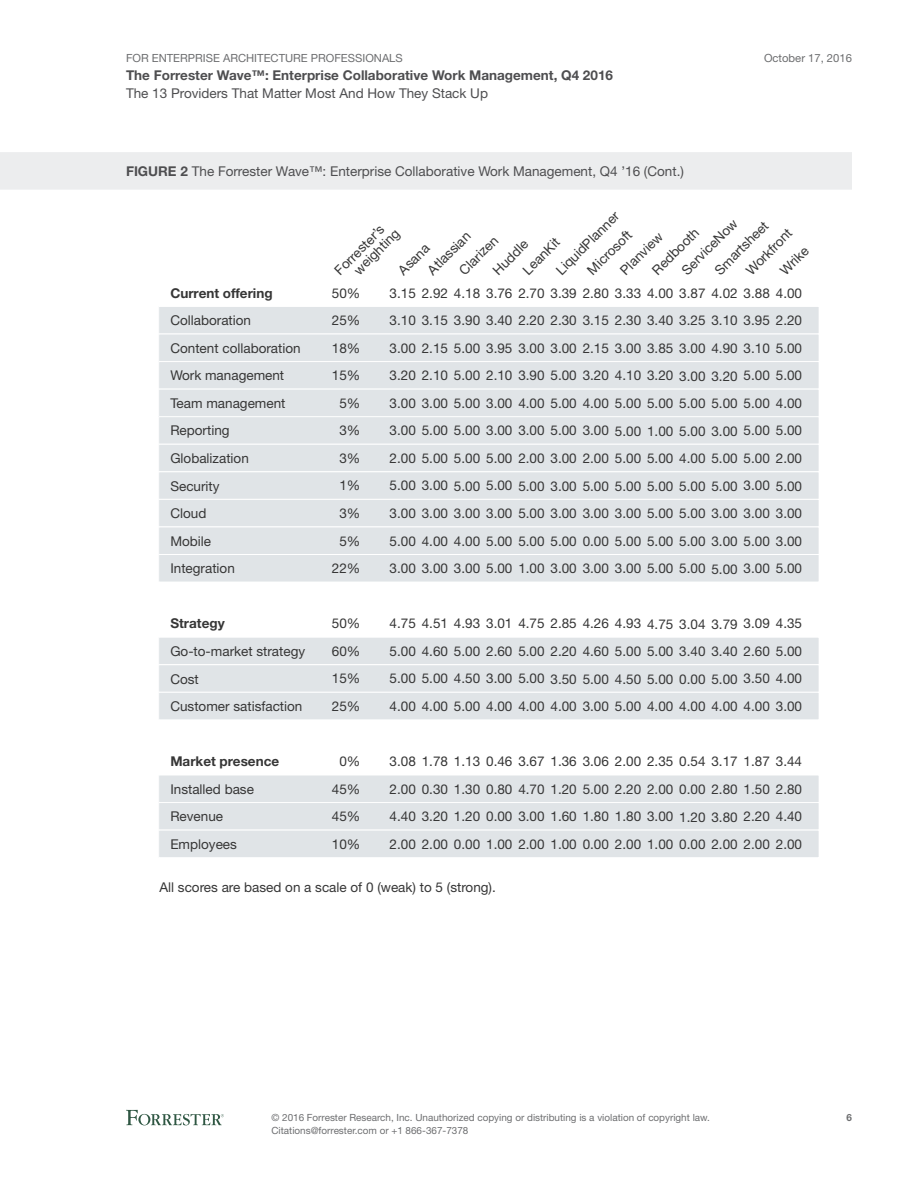
<style>
.page{position:relative;width:918px;height:1188px;background:#fff}
.page>*{position:absolute;margin:0;border:0;box-sizing:border-box;transform-origin:0 0}
.t1{font:13.5px/27.6px "Helvetica Neue LT Std";color:#363636}
.t2{font:13.5px "Helvetica Neue LT Std";color:#4e4e50}
.t3{font:700 13.5px "Helvetica Neue LT Std";color:#4e4e50}
.t4{font:700 13.5px "Helvetica Neue LT Std";color:#363636}
.t5{font:11.25px "Helvetica Neue LT Std";color:#6d6e70}
.t6{font:9.9px/12.8px "Helvetica Neue LT Std";color:#6d6e70}
.t7{font:700 9.9px "Helvetica Neue LT Std";color:#6d6e70}
.s1{font-weight:700}
</style>
<div class="page">
<svg style="left:126px;top:1110px;width:98px;height:15px"></svg>
<div style="left:0;top:152px;width:852px;height:38px;background:#ecedee"></div>
<div style="left:159px;top:306px;width:660px;height:28px;background:#e0e4e7"></div>
<div style="left:158px;top:306px;width:662px;height:28px;border:1px solid #fff"></div>
<div style="left:159px;top:334px;width:660px;height:28px;background:#e0e4e7"></div>
<div style="left:158px;top:334px;width:662px;height:28px;border:1px solid #fff"></div>
<div style="left:159px;top:362px;width:660px;height:27px;background:#e0e4e7"></div>
<div style="left:158px;top:361px;width:662px;height:29px;border:1px solid #fff"></div>
<div style="left:159px;top:389px;width:660px;height:28px;background:#e0e4e7"></div>
<div style="left:158px;top:389px;width:662px;height:28px;border:1px solid #fff"></div>
<div style="left:159px;top:417px;width:660px;height:27px;background:#e0e4e7"></div>
<div style="left:158px;top:416px;width:662px;height:29px;border:1px solid #fff"></div>
<div style="left:159px;top:444px;width:660px;height:28px;background:#e0e4e7"></div>
<div style="left:158px;top:444px;width:662px;height:28px;border:1px solid #fff"></div>
<div style="left:159px;top:472px;width:660px;height:27px;background:#e0e4e7"></div>
<div style="left:158px;top:471px;width:662px;height:29px;border:1px solid #fff"></div>
<div style="left:159px;top:499px;width:660px;height:28px;background:#e0e4e7"></div>
<div style="left:158px;top:499px;width:662px;height:28px;border:1px solid #fff"></div>
<div style="left:159px;top:527px;width:660px;height:27px;background:#e0e4e7"></div>
<div style="left:158px;top:527px;width:662px;height:28px;border:1px solid #fff"></div>
<div style="left:159px;top:554px;width:660px;height:28px;background:#e0e4e7"></div>
<div style="left:158px;top:554px;width:662px;height:28px;border:1px solid #fff"></div>
<div style="left:159px;top:775px;width:660px;height:28px;background:#e0e4e7"></div>
<div style="left:158px;top:775px;width:662px;height:28px;border:1px solid #fff"></div>
<div style="left:159px;top:637px;width:660px;height:28px;background:#e0e4e7"></div>
<div style="left:158px;top:637px;width:662px;height:28px;border:1px solid #fff"></div>
<div style="left:159px;top:803px;width:660px;height:27px;background:#e0e4e7"></div>
<div style="left:158px;top:802px;width:662px;height:29px;border:1px solid #fff"></div>
<div style="left:159px;top:830px;width:660px;height:28px;background:#e0e4e7"></div>
<div style="left:158px;top:830px;width:662px;height:28px;border:1px solid #fff"></div>
<div style="left:159px;top:665px;width:660px;height:27px;background:#e0e4e7"></div>
<div style="left:158px;top:664px;width:662px;height:29px;border:1px solid #fff"></div>
<div style="left:159px;top:692px;width:660px;height:28px;background:#e0e4e7"></div>
<div style="left:158px;top:692px;width:662px;height:28px;border:1px solid #fff"></div>
<p class="t5" style="left:126px;top:51px;width:278px">For Enterprise Architecture Professionals</p>
<p class="t3" style="left:126px;top:67px;width:489px">The Forrester Wave™: Enterprise Collaborative Work Management, Q4 2016</p>
<p class="t2" style="left:126px;top:85px;width:364px">The 13 Providers That Matter Most And How They Stack Up</p>
<p class="t2" style="left:126px;top:163px;width:559px"><span class="s1">FIGURE 2</span> The Forrester Wave™: Enterprise Collaborative Work Management, Q4 ’16 (Cont.)</p>
<p class="t5" style="left:764px;top:51px;width:89px">October 17, 2016</p>
<p class="t4" style="left:170px;top:284px;width:104px">Current offering</p>
<p class="t1" style="left:170px;top:306px;width:132px">Collaboration<br>Content collaboration<br>Work management<br>Team management<br>Reporting<br>Globalization<br>Security<br>Cloud<br>Mobile<br>Integration</p>
<p class="t4" style="left:170px;top:615px;width:56px">Strategy</p>
<p class="t1" style="left:170px;top:637px;width:136px">Go-to-market strategy<br>Cost<br>Customer satisfaction</p>
<p class="t4" style="left:170px;top:753px;width:110px">Market presence</p>
<p class="t1" style="left:170px;top:775px;width:85px">Installed base<br>Revenue<br>Employees</p>
<p class="t1" style="left:550px;top:264px;width:84px;line-height:22px;text-align:right;rotate:-45deg">LiquidPlanner<br>Microsoft</p>
<p class="t1" style="left:692px;top:247px;width:71px;line-height:23.4px;text-indent:-23px;rotate:-45deg">ServiceNow<br>Smartsheet</p>
<p class="t1" style="left:390px;top:279px;width:414px;text-align:justify">3.15 2.92 4.18 3.76 2.70 3.39 2.80 3.33 4.00 3.87 4.02 3.88 4.00<br>3.10 3.15 3.90 3.40 2.20 2.30 3.15 2.30 3.40 3.25 3.10 3.95 2.20<br>3.00 2.15 5.00 3.95 3.00 3.00 2.15 3.00 3.85 3.00 4.90 3.10 5.00<br>3.20 2.10 5.00 2.10 3.90 5.00 3.20 4.10 3.20 3.00 3.20 5.00 5.00<br>3.00 3.00 5.00 3.00 4.00 5.00 4.00 5.00 5.00 5.00 5.00 5.00 4.00<br>3.00 5.00 5.00 3.00 3.00 5.00 3.00 5.00 1.00 5.00 3.00 5.00 5.00<br>2.00 5.00 5.00 5.00 2.00 3.00 2.00 5.00 5.00 4.00 5.00 5.00 2.00<br>5.00 3.00 5.00 5.00 5.00 3.00 5.00 5.00 5.00 5.00 5.00 3.00 5.00<br>3.00 3.00 3.00 3.00 5.00 3.00 3.00 3.00 5.00 5.00 3.00 3.00 3.00<br>5.00 4.00 4.00 5.00 5.00 5.00 0.00 5.00 5.00 5.00 3.00 5.00 3.00<br>3.00 3.00 3.00 5.00 1.00 3.00 3.00 3.00 5.00 5.00 5.00 3.00 5.00</p>
<p class="t1" style="left:342px;top:258px;width:60px;line-height:13.5px;text-indent:-14px;rotate:-45deg">Forrester’s weighting</p>
<p class="t1" style="left:332px;top:279px;width:30px;text-align:center">50%<br>25%<br>18%<br>15%<br>5%<br>3%<br>3%<br>1%<br>3%<br>5%<br>22%</p>
<p class="t1" style="left:630px;top:248px;width:61px;line-height:22.6px;text-indent:-23px;rotate:-45deg">Planview<br>Redbooth</p>
<p class="t1" style="left:740px;top:264px;width:60px;line-height:24px;text-align:right;rotate:-45deg">Workfront<br>Wrike</p>
<p class="t1" style="left:438px;top:248px;width:50px;line-height:22.5px;text-indent:-22px;rotate:-45deg">Atlassian<br>Clarizen</p>
<p class="t1" style="left:503px;top:250px;width:47px;line-height:21.1px;text-indent:-21px;rotate:-45deg">Huddle<br>LeanKit</p>
<p class="t1" style="left:391px;top:262px;width:39px;rotate:-45deg">Asana</p>
<p class="t1" style="left:332px;top:609px;width:30px;text-align:justify">50% 60% 15% 25%</p>
<p class="t1" style="left:332px;top:747px;width:30px;text-align:center">0%<br>45%<br>45%<br>10%</p>
<p class="t1" style="left:390px;top:610px;width:414px;text-align:justify">4.75 4.51 4.93 3.01 4.75 2.85 4.26 4.93 4.75 3.04 3.79 3.09 4.35<br>5.00 4.60 5.00 2.60 5.00 2.20 4.60 5.00 5.00 3.40 3.40 2.60 5.00<br>5.00 5.00 4.50 3.00 5.00 3.50 5.00 4.50 5.00 0.00 5.00 3.50 4.00<br>4.00 4.00 5.00 4.00 4.00 4.00 3.00 5.00 4.00 4.00 4.00 4.00 3.00</p>
<p class="t1" style="left:390px;top:747px;width:414px;text-align:justify">3.08 1.78 1.13 0.46 3.67 1.36 3.06 2.00 2.35 0.54 3.17 1.87 3.44<br>2.00 0.30 1.30 0.80 4.70 1.20 5.00 2.20 2.00 0.00 2.80 1.50 2.80<br>4.40 3.20 1.20 0.00 3.00 1.60 1.80 1.80 3.00 1.20 3.80 2.20 4.40<br>2.00 2.00 0.00 1.00 2.00 1.00 0.00 2.00 1.00 0.00 2.00 2.00 2.00</p>
<p class="t1" style="left:159px;top:873px;width:338px">All scores are based on a scale of 0 (weak) to 5 (strong).</p>
<p class="t6" style="left:272px;top:1111px;width:440px">© 2016 Forrester Research, I nc. Unauthorized copying or distributing is a violation of copyright law.<br>Citations@forrester.com or +1 866-367-7378</p>
<p class="t7" style="left:846px;top:1112px;width:7px">6</p>
</div>
